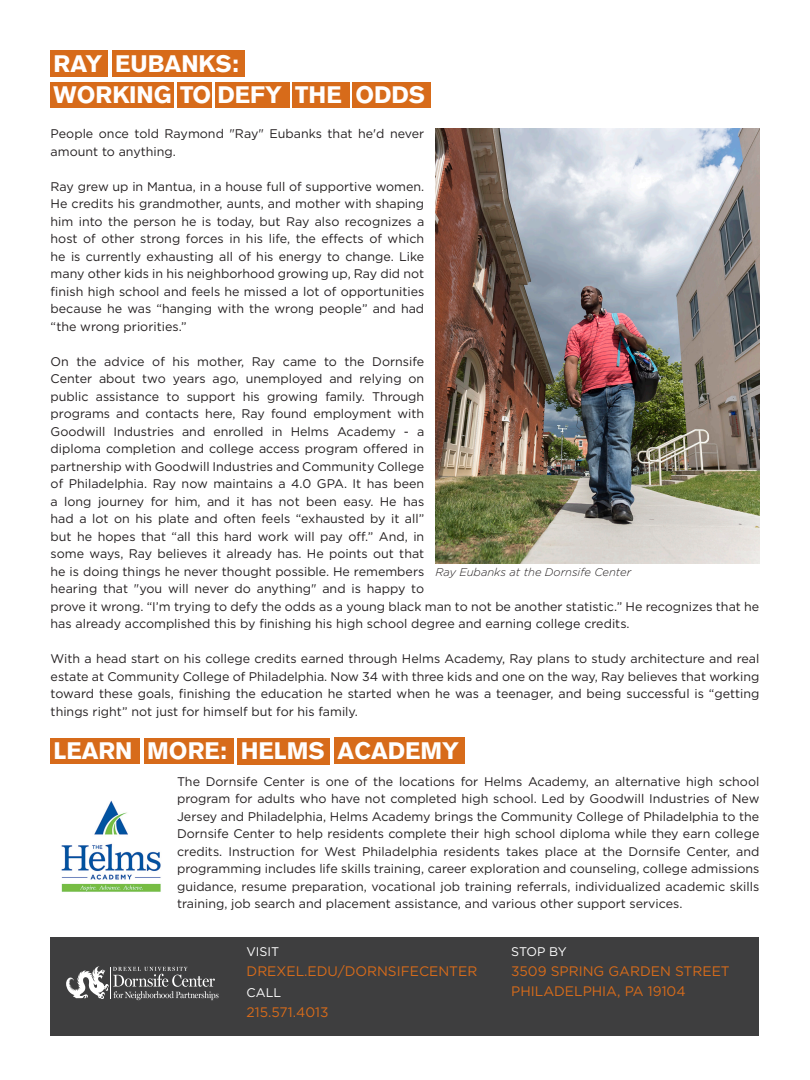
<style>
.page{position:relative;width:810px;height:1080px;background:#fff}
.page>*{position:absolute;margin:0;border:0;box-sizing:border-box;transform-origin:0 0}
.t1{font:700 23.62px "Akzidenz Grotesk BQ";color:#fff}
.t2{font:13.75px/20px "Gotham HTF";color:#d76b1a}
.t3{font:12.5px/17.5px "Gotham HTF";color:#231f20;text-align:justify}
.t4{font:12.5px "Gotham HTF";color:#fff}
.t5{font:italic 300 11.25px "Gotham";color:#231f20}
</style>
<div class="page">
<div style="left:51px;top:51px;width:57px;height:26px;background:#d76b1a"></div>
<div style="left:112px;top:51px;width:133px;height:26px;background:#d76b1a"></div>
<div style="left:292px;top:82px;width:58px;height:26px;background:#d76b1a"></div>
<div style="left:51px;top:82px;width:123px;height:26px;background:#d76b1a"></div>
<div style="left:177px;top:82px;width:35px;height:26px;background:#d76b1a"></div>
<div style="left:215px;top:82px;width:75px;height:26px;background:#d76b1a"></div>
<div style="left:353px;top:82px;width:78px;height:26px;background:#d76b1a"></div>
<div style="left:144px;top:738px;width:89px;height:26px;background:#d76b1a"></div>
<div style="left:51px;top:738px;width:89px;height:26px;background:#d76b1a"></div>
<div style="left:335px;top:738px;width:130px;height:26px;background:#d76b1a"></div>
<div style="left:238px;top:738px;width:92px;height:26px;background:#d76b1a"></div>
<img style="left:61px;top:800px;width:100px;height:92px">
<img style="left:436px;top:128px;width:323px;height:436px">
<div style="left:51px;top:937px;width:708px;height:99px;background:#3e3e3f"></div>
<svg style="left:66px;top:966px;width:153px;height:34px"></svg>
<p class="t1" style="left:54px;top:50px;width:50px">RAY</p>
<p class="t1" style="left:115px;top:50px;width:125px">EUBANKS:</p>
<p class="t1" style="left:54px;top:81px;width:230px">WORKING TO DEFY</p>
<p class="t1" style="left:295px;top:81px;width:48px">THE</p>
<p class="t1" style="left:356px;top:81px;width:71px">ODDS</p>
<p class="t3" style="left:51px;top:125px;width:375px">People once told Raymond "Ray" Eubanks that he'd never amount to anything.</p>
<p class="t3" style="left:51px;top:177px;width:375px">Ray grew up in Mantua, in a house full of supportive women.<br>He credits his grandmother, aunts, and mother with shaping him into the person he is today, but Ray also recognizes a host of other strong forces in his life, the effects of which he is currently exhausting all of his energy to change. Like many other kids in his neighborhood growing up, Ray did not finish high school and feels he missed a lot of opportunities because he was “hanging with the wrong people” and had “the wrong priorities.”</p>
<p class="t3" style="left:51px;top:352px;width:710px;text-align:left">On the advice of his mother, Ray came to the Dornsife<br>Center about two years ago, unemployed and relying on<br>public assistance to support his growing family. Through<br>programs and contacts here, Ray found employment with<br>Goodwill Industries and enrolled in Helms Academy - a<br>diploma completion and college access program offered in<br>partnership with Goodwill Industries and Community College<br>of Philadelphia. Ray now maintains a 4.0 GPA. It has been<br>a long journey for him, and it has not been easy. He has<br>had a lot on his plate and often feels “exhausted by it all”<br>but he hopes that “all this hard work will pay off.” And, in<br>some ways, Ray believes it already has. He points out that<br>he is doing things he never thought possible. He remembers<br>hearing that "you will never do anything" and is happy to<br>prove it wrong. “I’m trying to defy the odds as a young black man to not be another statistic.” He recognizes that he has already accomplished this by finishing his high school degree and earning college credits.</p>
<p class="t3" style="left:51px;top:650px;width:710px">With a head start on his college credits earned through Helms Academy, Ray plans to study architecture and real estate at Community College of Philadelphia. Now 34 with three kids and one on the way, Ray believes that working toward these goals, finishing the education he started when he was a teenager, and being successful is “getting things right” not just for himself but for his family.</p>
<p class="t5" style="left:436px;top:565px;width:197px">Ray Eubanks at the Dornsife Center</p>
<p class="t1" style="left:54px;top:737px;width:80px">LEARN</p>
<p class="t1" style="left:147px;top:737px;width:81px">MORE:</p>
<p class="t1" style="left:241px;top:738px;width:85px">HELMS</p>
<p class="t1" style="left:338px;top:737px;width:123px">ACADEMY</p>
<p class="t3" style="left:177px;top:772px;width:584px">The Dornsife Center is one of the locations for Helms Academy, an alternative high school program for adults who have not completed high school. Led by Goodwill Industries of New Jersey and Philadelphia, Helms Academy brings the Community College of Philadelphia to the Dornsife Center to help residents complete their high school diploma while they earn college credits. Instruction for West Philadelphia residents takes place at the Dornsife Center, and programming includes life skills training, career exploration and counseling, college admissions guidance, resume preparation, vocational job training referrals, individualized academic skills training, job search and placement assistance, and various other support services.</p>
<p class="t4" style="left:247px;top:945px;width:34px">VISIT</p>
<p class="t2" style="left:247px;top:961px;width:232px">DREXEL.EDU/DORNSIFECENTER</p>
<p class="t4" style="left:247px;top:986px;width:36px">CALL</p>
<p class="t2" style="left:247px;top:1002px;width:83px">215.571.4013</p>
<p class="t4" style="left:511px;top:945px;width:57px">STOP BY</p>
<p class="t2" style="left:511px;top:961px;width:220px">3509 SPRING GARDEN STREET<br>PHILADELPHIA, PA 19104</p>
</div>
